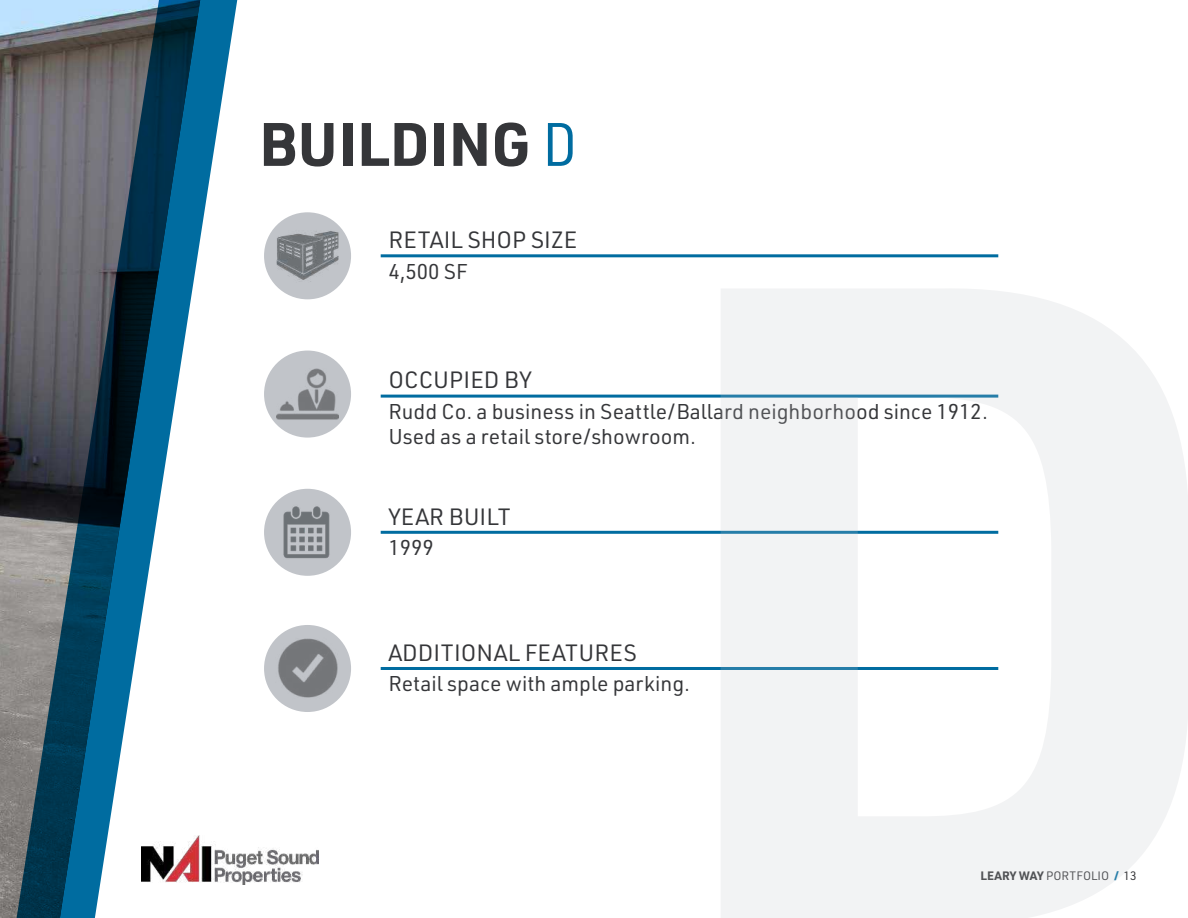
<style>
.page{position:relative;width:1188px;height:918px;background:#fff}
.page>*{position:absolute;margin:0;border:0;box-sizing:border-box;transform-origin:0 0}
.t1{font:700 60px "URWDIN";color:#353639}
.t2{font:23.1px "URWDIN";color:#353639}
.t3{font:21px/25.2px "URWDIN";color:#353639}
.t4{font:12px "URWDIN";color:#353639}
.s1{font-family:"URWDIN Semi Cond";font-weight:400;color:#006ca0}
.s2{font-weight:700}
.s3{font-weight:700;color:#006ca0}
</style>
<div class="page">
<img style="left:0;top:0;width:15px;height:918px">
<svg style="left:15px;top:0;width:223px;height:918px"></svg>
<hr style="left:381px;top:254px;width:617px;height:3px;background:#006ca0">
<hr style="left:381px;top:395px;width:617px;height:3px;background:#006ca0">
<hr style="left:381px;top:531px;width:617px;height:3px;background:#006ca0">
<hr style="left:381px;top:667px;width:617px;height:3px;background:#006ca0">
<div style="left:264px;top:212px;width:87px;height:87px;background:#c1c4c9;border-radius:50%"></div>
<img style="left:277px;top:231px;width:61px;height:51px">
<div style="left:264px;top:351px;width:87px;height:87px;background:#c1c4c9;border-radius:50%"></div>
<img style="left:276px;top:363px;width:63px;height:62px">
<div style="left:264px;top:489px;width:87px;height:87px;background:#c1c4c9;border-radius:50%"></div>
<img style="left:283px;top:506px;width:47px;height:53px">
<div style="left:264px;top:625px;width:87px;height:87px;background:#c1c4c9;border-radius:50%"></div>
<img style="left:278px;top:638px;width:60px;height:60px">
<img style="left:142px;top:836px;width:176px;height:48px">
<p class="t1" style="left:259px;top:103px;width:319px">BUILDING <span class="s1">D</span></p>
<p class="t2" style="left:388px;top:225px;width:190px">RETAIL SHOP SIZE</p>
<p class="t3" style="left:388px;top:258px;width:81px">4,500 SF</p>
<p class="t2" style="left:388px;top:365px;width:145px">OCCUPIED BY</p>
<p class="t3" style="left:388px;top:398px;width:601px">Rudd Co. a business in Seattle/Ballard neighborhood since 1912.<br>Used as a retail store/showroom.</p>
<p class="t2" style="left:388px;top:501px;width:124px">YEAR BUILT</p>
<p class="t3" style="left:388px;top:534px;width:47px">1999</p>
<p class="t2" style="left:388px;top:637px;width:250px">ADDITIONAL FEATURES</p>
<p class="t3" style="left:388px;top:670px;width:303px">Retail space with ample parking.</p>
<p class="t4" style="left:981px;top:868px;width:158px"><span class="s2">LEARY WAY</span> PORTFOLIO <span class="s3">/</span> 13</p>
</div>
